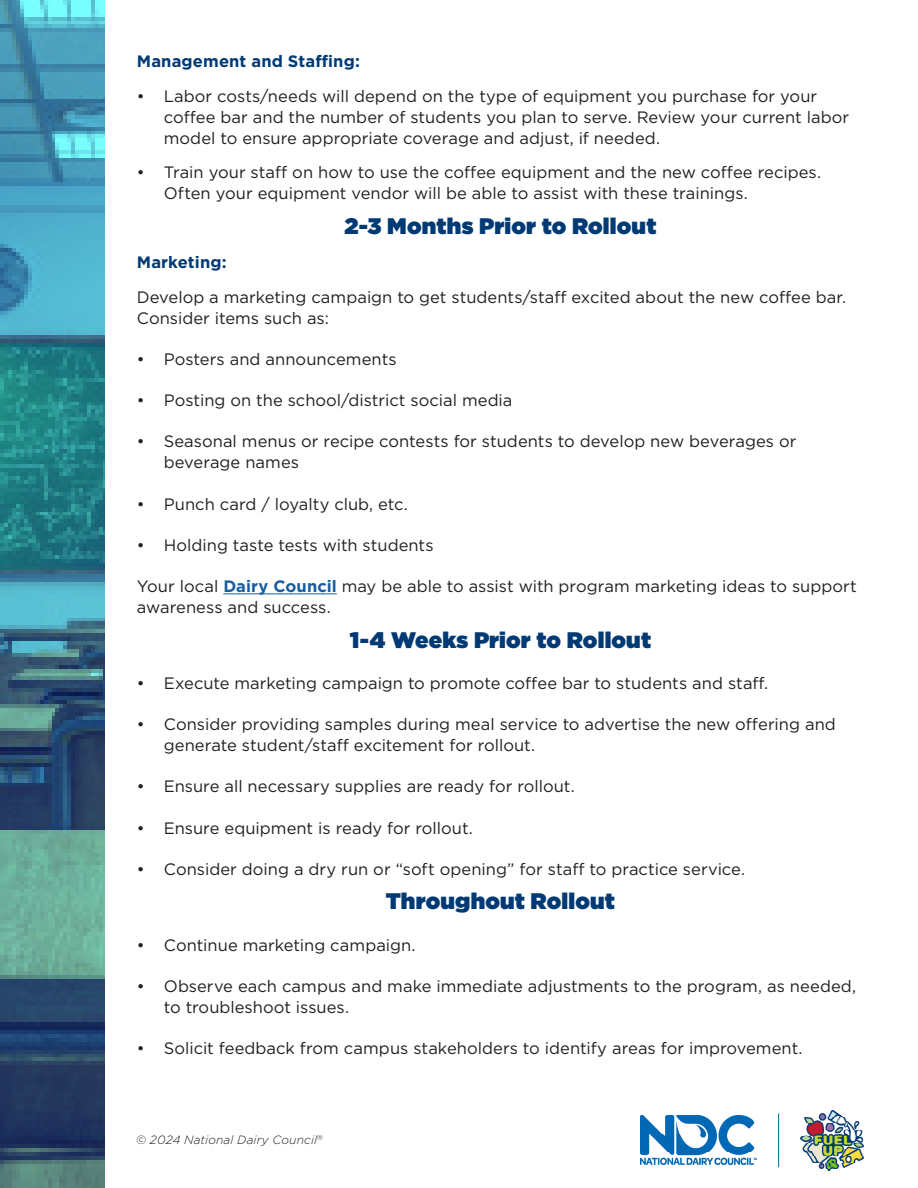
<style>
.page{position:relative;width:918px;height:1188px;background:#fff}
.page>*{position:absolute;margin:0;border:0;box-sizing:border-box;transform-origin:0 0}
.t1{font:900 22.5px "Gotham";letter-spacing:.005em;color:#003a74}
.t2{font:16.5px/21px "Gotham";color:#231f20}
.t3{font:700 16.5px "Gotham";letter-spacing:.01em;color:#003a74}
.t4{font:italic 300 12px "Gotham";letter-spacing:.01em;color:#231f20}
.s1{font-weight:700;color:#175d9e}
</style>
<div class="page">
<img style="left:800px;top:1110px;width:64px;height:61px">
<img style="left:641px;top:1116px;width:115px;height:49px">
<hr style="left:778px;top:1113px;width:1px;height:54px;background:#069">
<svg style="left:0;top:0;width:105px;height:1188px;background:#3d8093"></svg>
<hr style="left:223px;top:593px;width:114px;height:1px;background:#175d9e">
<p class="t3" style="left:137px;top:50px;width:225px">Management and Staffing:</p>
<p class="t2" style="left:164px;top:85px;width:687px;text-indent:-27px">• Labor costs/needs will depend on the type of equipment you purchase for your coffee bar and the number of students you plan to serve. Review your current labor model to ensure appropriate coverage and adjust, if needed.</p>
<p class="t2" style="left:164px;top:162px;width:659px;text-indent:-27px">• Train your staff on how to use the coffee equipment and the new coffee recipes.<br>Often your equipment vendor will be able to assist with these trainings.</p>
<p class="t1" style="left:344px;top:213px;width:314px">2-3 Months Prior to Rollout</p>
<p class="t3" style="left:137px;top:251px;width:91px">Marketing:</p>
<p class="t2" style="left:137px;top:286px;width:711px">Develop a marketing campaign to get students/staff excited about the new coffee bar.<br>Consider items such as:</p>
<p class="t2" style="left:137px;top:348px;width:261px">• Posters and announcements</p>
<p class="t2" style="left:137px;top:390px;width:377px">• Posting on the school/district social media</p>
<p class="t2" style="left:164px;top:431px;width:634px;text-indent:-27px">• Seasonal menus or recipe contests for students to develop new beverages or beverage names</p>
<p class="t2" style="left:137px;top:493px;width:273px">• Punch card / loyalty club, etc.</p>
<p class="t2" style="left:137px;top:534px;width:298px">• Holding taste tests with students</p>
<p class="t2" style="left:137px;top:576px;width:722px">Your local <span class="s1">Dairy Council</span> may be able to assist with program marketing ideas to support awareness and success.</p>
<p class="t1" style="left:350px;top:627px;width:303px">1-4 Weeks Prior to Rollout</p>
<p class="t2" style="left:137px;top:672px;width:633px">• Execute marketing campaign to promote coffee bar to students and staff.</p>
<p class="t2" style="left:164px;top:714px;width:674px;text-indent:-27px">• Consider providing samples during meal service to advertise the new offering and generate student/staff excitement for rollout.</p>
<p class="t2" style="left:137px;top:776px;width:439px">• Ensure all necessary supplies are ready for rollout.</p>
<p class="t2" style="left:137px;top:817px;width:338px">• Ensure equipment is ready for rollout.</p>
<p class="t2" style="left:137px;top:858px;width:610px">• Consider doing a dry run or “soft opening” for staff to practice service.</p>
<p class="t1" style="left:386px;top:888px;width:231px">Throughout Rollout</p>
<p class="t2" style="left:137px;top:934px;width:280px">• Continue marketing campaign.</p>
<p class="t2" style="left:164px;top:975px;width:694px;text-indent:-27px">• Observe each campus and make immediate adjustments to the program, as needed, to troubleshoot issues.</p>
<p class="t2" style="left:137px;top:1038px;width:667px">• Solicit feedback from campus stakeholders to identify areas for improvement.</p>
<p class="t4" style="left:136px;top:1133px;width:188px">© 2024 National Dairy Council<sup>®</sup></p>
</div>
